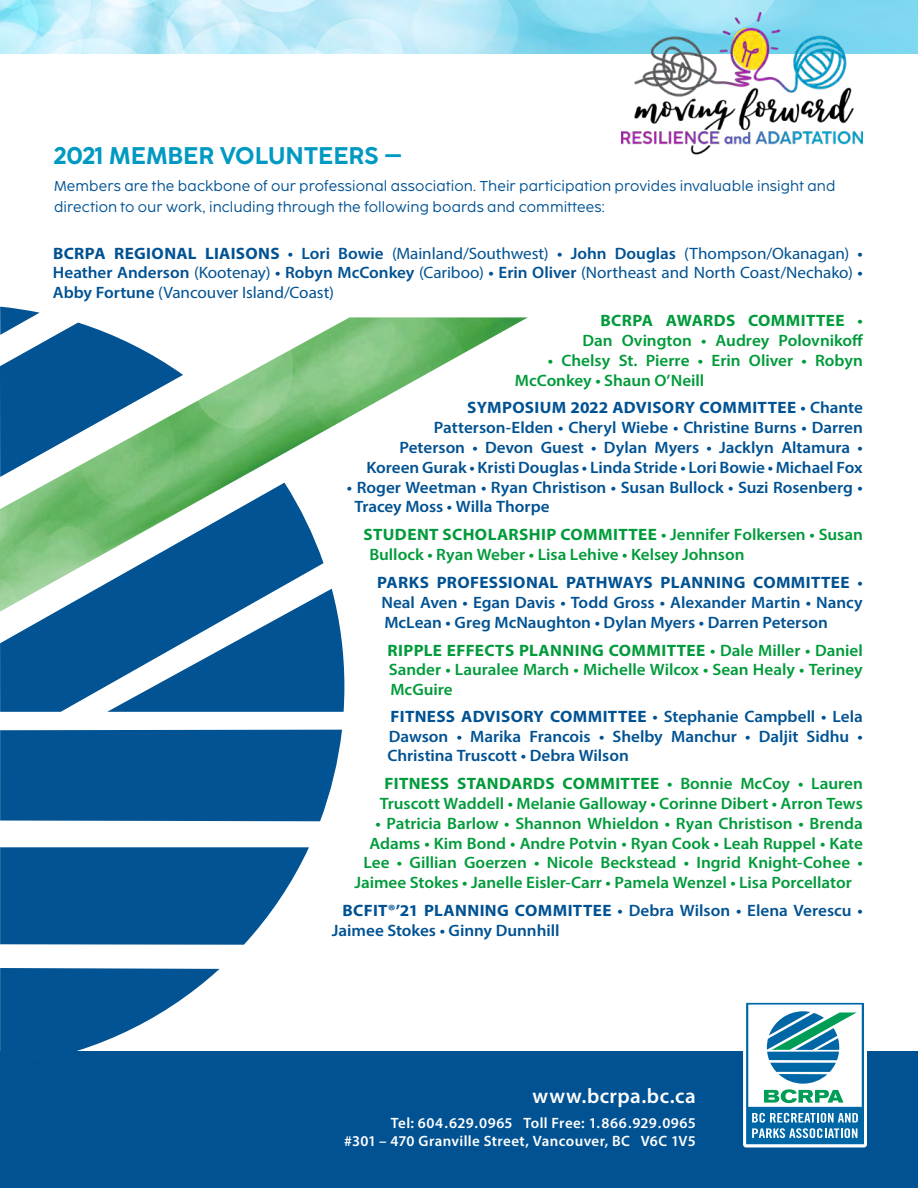
<style>
.page{position:relative;width:918px;height:1188px;background:#fff}
.page>*{position:absolute;margin:0;border:0;box-sizing:border-box;transform-origin:0 0}
.t1{font:700 24px "Coco Sharp L";color:#0099c2}
.t2{font:600 21px "Myriad Pro";letter-spacing:.025em;color:#fff}
.t3{font:600 16.5px/19.8px "Myriad Pro";color:#009b3a;scale:1.04 1}
.t4{font:600 16.5px/19.8px "Myriad Pro";color:#005293;scale:1.04 1}
.t5{font:16.5px/19.8px "Myriad Pro";letter-spacing:-.005em;color:#005293;text-align:justify;scale:1.04 1}
.t6{font:600 15px/18px "Myriad Pro";letter-spacing:.025em;color:#fff;text-align:right}
.t7{font:14.25px/21px "Coco Sharp L";letter-spacing:.01em;color:#005293}
.s1{font-weight:700}
.s2{font-weight:600}
</style>
<div class="page">
<div style="left:0;top:1052px;width:918px;height:136px;background:#005293"></div>
<div style="left:0;top:730px;width:342px;height:91px;background:#025393"></div>
<svg style="left:324px;top:612px;width:20px;height:100px;background:#16609b"></svg>
<svg style="left:0;top:612px;width:324px;height:100px;fill:#025393"></svg>
<svg style="left:0;top:307px;width:40px;height:10px"></svg>
<svg style="left:0;top:968px;width:220px;height:84px"></svg>
<svg style="left:0;top:847px;width:309px;height:98px;background:#1b649d"></svg>
<img style="left:0;top:317px;width:528px;height:295px">
<svg style="left:747px;top:1004px;width:116px;height:139px"></svg>
<div style="left:743px;top:1000px;width:124px;height:147px;border:3px solid #fff;border-radius:2px"></div>
<img style="left:0;top:0;width:918px;height:54px">
<img style="left:621px;top:12px;width:242px;height:143px">
<h1 class="t1" style="left:54px;top:138px;width:349px">2021 MEMBER VOLUNTEERS –</h1>
<p class="t7" style="left:54px;top:176px;width:783px">Members are the backbone of our professional association. Their participation provides invaluable insight and direction to our work, including through the following boards and committees:</p>
<p class="t5" style="left:53px;top:243px;width:780px"><span class="s1">BCRPA REGIONAL LIAISONS</span> <span class="s2">• Lori Bowie</span> (Mainland/Southwest) <span class="s2">• John Douglas</span> (Thompson/Okanagan) <span class="s2">• Heather Anderson</span> (Kootenay) <span class="s2">• Robyn McConkey</span> (Cariboo) <span class="s2">• Erin Oliver</span> (Northeast and North Coast/Nechako) <span class="s2">• Abby Fortune</span> (Vancouver Island/Coast)</p>
<p class="t3" style="left:582px;top:310px;width:272px;text-align:right"><span class="s1">BCRPA AWARDS COMMITTEE</span> •<br>Dan Ovington • Audrey Polovnikoff</p>
<p class="t3" style="left:515px;top:350px;width:336px;text-indent:33px">• Chelsy St. Pierre • Erin Oliver • Robyn<br>McConkey • Shaun O’Neill</p>
<p class="t4" style="left:366px;top:398px;width:479px;text-align:right"><span class="s1">SYMPOSIUM 2022 ADVISORY COMMITTEE</span> • Chante Patterson-Elden • Cheryl Wiebe • Christine Burns • Darren Peterson • Devon Guest • Dylan Myers • Jacklyn Altamura • Koreen Gurak • Kristi Douglas • Linda Stride • Lori Bowie • Michael Fox</p>
<p class="t4" style="left:354px;top:477px;width:490px;text-indent:-7px">• Roger Weetman • Ryan Christison • Susan Bullock • Suzi Rosenberg •<br>Tracey Moss • Willa Thorpe</p>
<p class="t3" style="left:369px;top:525px;width:476px;text-indent:-6px"><span class="s1">STUDENT SCHOLARSHIP COMMITTEE</span> • Jennifer Folkersen • Susan<br>Bullock • Ryan Weber • Lisa Lehive • Kelsey Johnson</p>
<p class="t4" style="left:377px;top:572px;width:469px;text-align:justify"><span class="s1">PARKS PROFESSIONAL PATHWAYS PLANNING COMMITTEE</span> • Neal Aven • Egan Davis • Todd Gross • Alexander Martin • Nancy McLean • Greg McNaughton • Dylan Myers • Darren Peterson</p>
<p class="t3" style="left:388px;top:640px;width:458px;text-align:justify"><span class="s1">RIPPLE EFFECTS PLANNING COMMITTEE</span> • Dale Miller • Daniel Sander • Lauralee March • Michelle Wilcox • Sean Healy • Teriney McGuire</p>
<p class="t4" style="left:387px;top:706px;width:459px;text-align:justify"><span class="s1">FITNESS ADVISORY COMMITTEE</span> • Stephanie Campbell • Lela Dawson • Marika Francois • Shelby Manchur • Daljit Sidhu • Christina Truscott • Debra Wilson</p>
<p class="t3" style="left:380px;top:773px;width:466px"><span class="s1">FITNESS STANDARDS COMMITTEE</span> • Bonnie McCoy • Lauren<br>Truscott Waddell • Melanie Galloway • Corinne Dibert • Arron Tews</p>
<p class="t3" style="left:375px;top:813px;width:470px">• Patricia Barlow • Shannon Whieldon • Ryan Christison • Brenda</p>
<p class="t3" style="left:369px;top:833px;width:476px">Adams • Kim Bond • Andre Potvin • Ryan Cook • Leah Ruppel • Kate</p>
<p class="t3" style="left:363px;top:853px;width:482px">Lee • Gillian Goerzen • Nicole Beckstead • Ingrid Knight-Cohee •</p>
<p class="t3" style="left:354px;top:872px;width:480px">Jaimee Stokes • Janelle Eisler-Carr • Pamela Wenzel • Lisa Porcellator</p>
<p class="t4" style="left:332px;top:900px;width:512px;text-indent:11px"><span class="s1">BCFIT®’21 PLANNING COMMITTEE</span> • Debra Wilson • Elena Verescu •<br>Jaimee Stokes • Ginny Dunnhill</p>
<p class="t2" style="left:533px;top:1082px;width:165px">www.bcrpa.bc.ca</p>
<p class="t6" style="left:344px;top:1113px;width:353px">Tel: 604.629.0965 Toll Free: 1.866.929.0965<br>#301 – 470 Granville Street, Vancouver, BC V6C 1V5</p>
</div>
